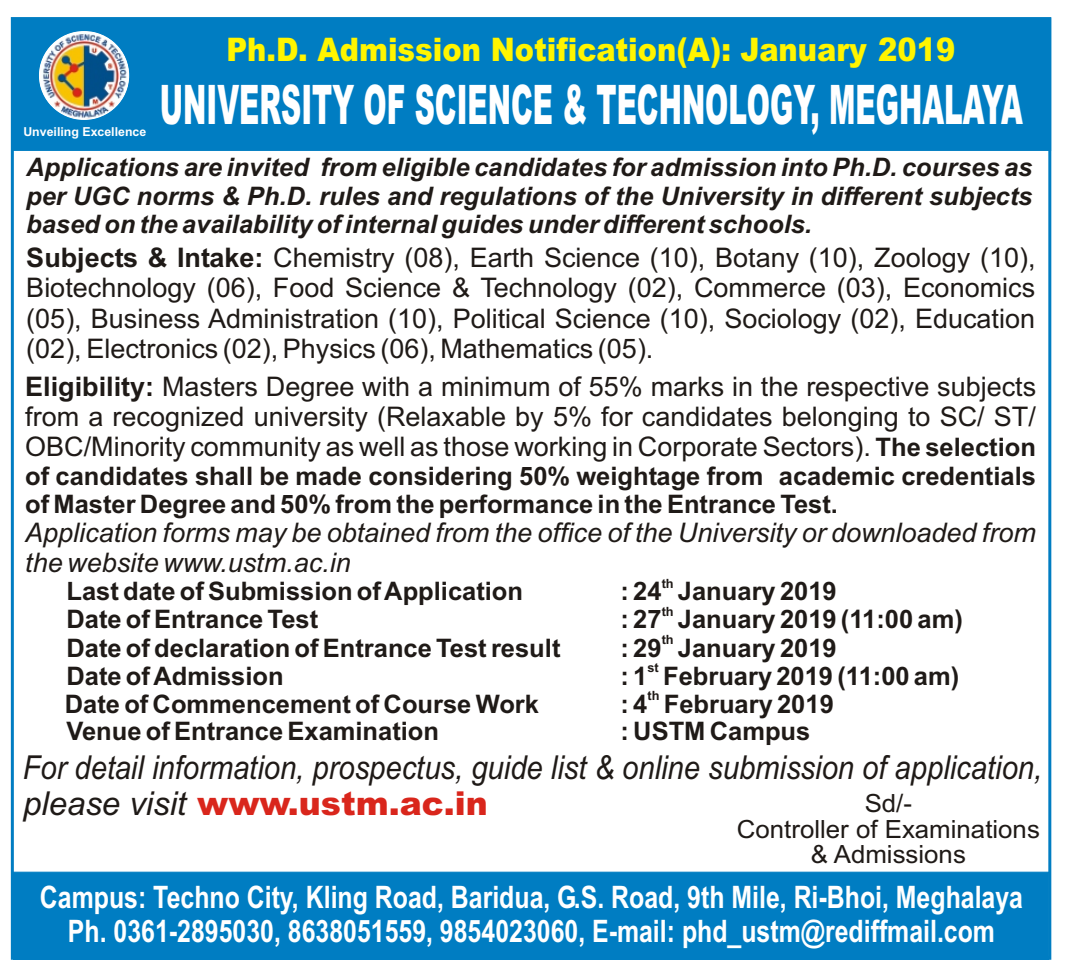
<style>
.page{position:relative;width:1065px;height:978px;background:#fff}
.page>*{position:absolute;margin:0;border:0;box-sizing:border-box;transform-origin:0 0}
.t1{font:900 54.6px "Arial";color:#fff;scale:.51 1}
.t2{font:italic 33px/36px "Arial";color:#1f1a17;scale:.88 1}
.t3{font:900 32.4px "Arial";color:#fff500;scale:.89 1}
.t4{font:700 30.9px/34.5px "Arial";color:#fff;text-align:center;scale:.8 1}
.t5{font:27px/30.3px "Arial";color:#1f1a17;text-align:justify}
.t6{font:italic 27px/30.3px "Arial";color:#1f1a17}
.t7{font:700 25.5px/28.5px "Arial";color:#1f1a17}
.t8{font:italic 700 25.5px/28.5px "Arial";color:#1f1a17;text-align:justify}
.t9{font:25.2px/25.2px "Arial";color:#1f1a17;text-align:center}
.t10{font:700 12.6px "Arial";color:#1f1a17}
.t11{font:700 12.3px "Arial";color:#fff}
.s1{font-weight:700}
.s2{font-weight:700;font-size:25.5px}
.s3{font-weight:900;font-style:normal;color:#d9261c}
</style>
<div class="page">
<div style="left:13px;top:18px;width:1038px;height:133px;background:#007dc2"></div>
<div style="left:13px;top:872px;width:1036px;height:88px;background:#007dc2;border:1px solid #007dc2"></div>
<img style="left:39px;top:32px;width:90px;height:87px;border-radius:50%">
<p class="t11" style="left:23px;top:127px;width:124px">Unveiling Excellence</p>
<p class="t3" style="left:226px;top:37px;width:820px">Ph.D. Admission Notification(A): January 2019</p>
<h1 class="t1" style="left:160px;top:85px;width:1694px">UNIVERSITY OF SCIENCE &amp; TECHNOLOGY, MEGHALAYA</h1>
<p class="t8" style="left:26px;top:156px;width:1008px">Applications are invited from eligible candidates for admission into Ph.D. courses as per UGC norms &amp; Ph.D. rules and regulations of the University in different subjects based on the availability of internal guides under different schools.</p>
<p class="t5" style="left:26px;top:245px;width:1011px"><span class="s1">Subjects &amp; Intake:</span> Chemistry (08), Earth Science (10), Botany (10), Zoology (10), Biotechnology (06), Food Science &amp; Technology (02), Commerce (03), Economics (05), Business Administration (10), Political Science (10), Sociology (02), Education (02), Electronics (02), Physics (06), Mathematics (05).</p>
<p class="t5" style="left:25px;top:373px;width:1013px"><span class="s1">Eligibility:</span> Masters Degree with a minimum of 55% marks in the respective subjects from a recognized university (Relaxable by 5% for candidates belonging to SC/ ST/ OBC/Minority community as well as those working in Corporate Sectors). <span class="s2">The selection</span></p>
<p class="t7" style="left:25px;top:464px;width:1012px">of candidates shall be made considering 50% weightage from academic credentials of Master Degree and 50% from the performance in the Entrance Test.</p>
<p class="t6" style="left:25px;top:519px;width:1012px">Application forms may be obtained from the office of the University or downloaded from the website www.ustm.ac.in</p>
<p class="t10" style="left:662px;top:578px;width:14px">th</p>
<p class="t7" style="left:66px;top:579px;width:458px">Last date of Submission of Application</p>
<p class="t7" style="left:621px;top:579px;width:218px">: 24 January 2019</p>
<p class="t10" style="left:662px;top:607px;width:14px">th</p>
<p class="t7" style="left:66px;top:608px;width:253px">Date of Entrance Test</p>
<p class="t7" style="left:621px;top:608px;width:344px">: 27 January 2019 (11:00 am)</p>
<p class="t10" style="left:662px;top:635px;width:14px">th</p>
<p class="t7" style="left:66px;top:636px;width:496px">Date of declaration of Entrance Test result</p>
<p class="t7" style="left:621px;top:636px;width:218px">: 29 January 2019</p>
<p class="t10" style="left:648px;top:663px;width:13px">st</p>
<p class="t7" style="left:66px;top:664px;width:219px">Date of Admission</p>
<p class="t7" style="left:621px;top:664px;width:340px">: 1 February 2019 (11:00 am)</p>
<p class="t10" style="left:648px;top:691px;width:14px">th</p>
<p class="t7" style="left:65px;top:692px;width:476px">Date of Commencement of Course Work</p>
<p class="t7" style="left:621px;top:692px;width:215px">: 4 February 2019</p>
<p class="t7" style="left:66px;top:719px;width:374px">Venue of Entrance Examination</p>
<p class="t7" style="left:621px;top:719px;width:191px">: USTM Campus</p>
<p class="t2" style="left:23px;top:752px;width:1160px">For detail information, prospectus, guide list &amp; online submission of application, please visit <span class="s3">www.ustm.ac.in</span></p>
<p class="t9" style="left:737px;top:793px;width:305px">Sd/-<br>Controller of Examinations &amp; Admissions</p>
<p class="t4" style="left:40px;top:882px;width:1230px">Campus: Techno City, Kling Road, Baridua, G.S. Road, 9th Mile, Ri-Bhoi, Meghalaya<br>Ph. 0361-2895030, 8638051559, 9854023060, E-mail: phd_ustm@rediffmail.com</p>
</div>
